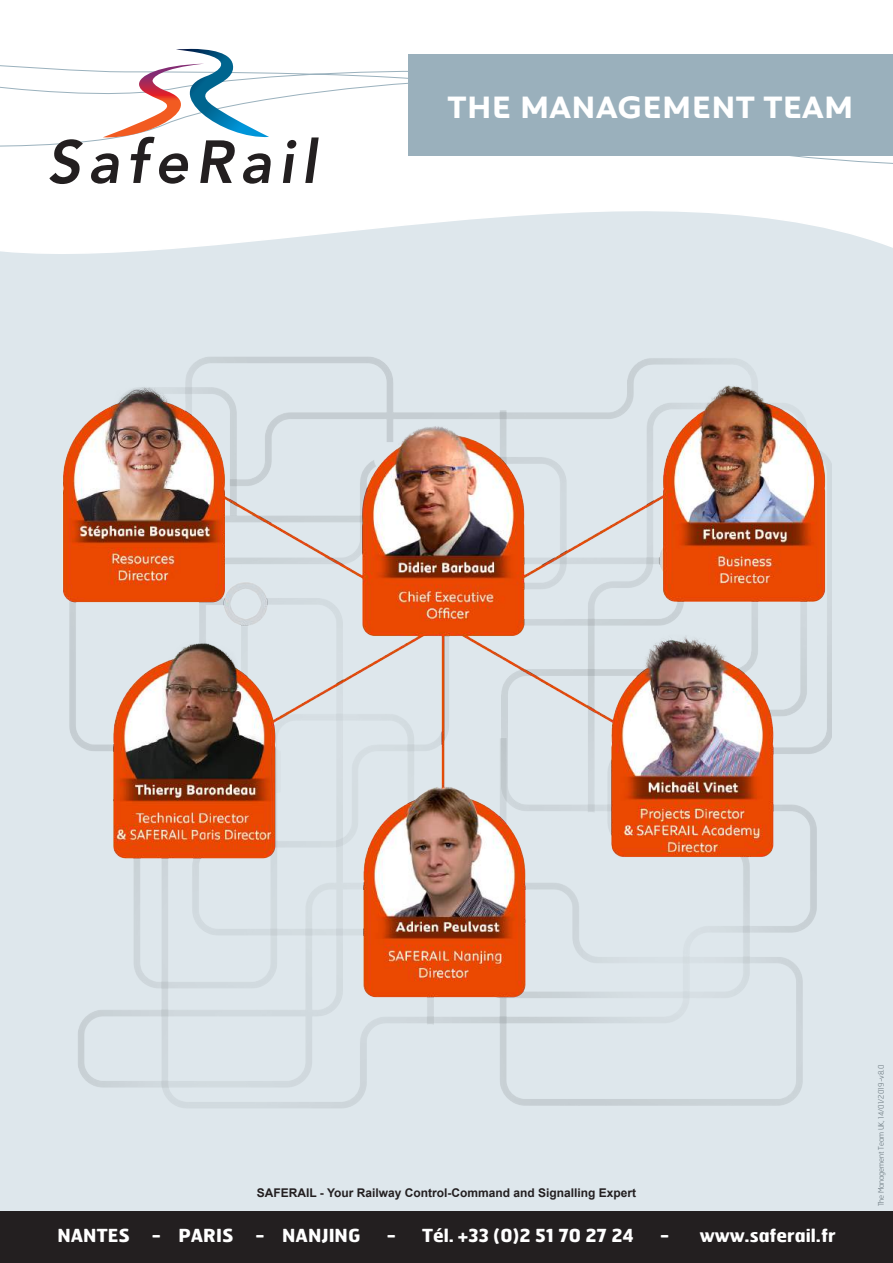
<style>
.page{position:relative;width:893px;height:1263px;background:#fff}
.page>*{position:absolute;margin:0;border:0;box-sizing:border-box;transform-origin:0 0}
.t1{font:700 31.65px "Peugeot";color:#fff}
.t2{font:700 18px "Hermes";color:#fff}
.t3{font:700 12px "Arial";color:#231f20}
.t4{font:100 7.5px "Hermes";color:#55636a}
</style>
<div class="page">
<div style="left:0;top:49px;width:893px;height:1214px;background:#dee7ec"></div>
<svg style="left:0;top:167px;width:893px;height:87px"></svg>
<div style="left:0;top:0;width:893px;height:84px;background:#fff"></div>
<div style="left:0;top:65px;width:893px;height:102px;background:#fff"></div>
<svg style="left:49px;top:139px;width:34px;height:45px;background:#a19fa0"></svg>
<svg style="left:90px;top:49px;width:182px;height:135px"></svg>
<svg style="left:283px;top:140px;width:14px;height:43px"></svg>
<svg style="left:305px;top:137px;width:14px;height:46px"></svg>
<div style="left:0;top:1211px;width:893px;height:52px;background:#231f20"></div>
<div style="left:408px;top:54px;width:485px;height:101px;background:#9ab0bc"></div>
<img style="left:63px;top:357px;width:768px;height:751px">
<h1 class="t1" style="left:448px;top:86px;width:407px">THE MANAGEMENT TEAM</h1>
<p class="t3" style="left:257px;top:1185px;width:381px">SAFERAIL - Your Railway Control-Command and Signalling Expert</p>
<p class="t2" style="left:57px;top:1223px;width:305px">NANTES - PARIS - NANJING</p>
<p class="t2" style="left:386px;top:1223px;width:249px">- Tél. +33 (0)2 51 70 27 24</p>
<p class="t2" style="left:660px;top:1223px;width:177px">- www.saferail.fr</p>
<p class="t4" style="left:876px;top:1206px;width:143px;rotate:-90deg">The Management Team UK, 14/01/2019-v8.0</p>
</div>
